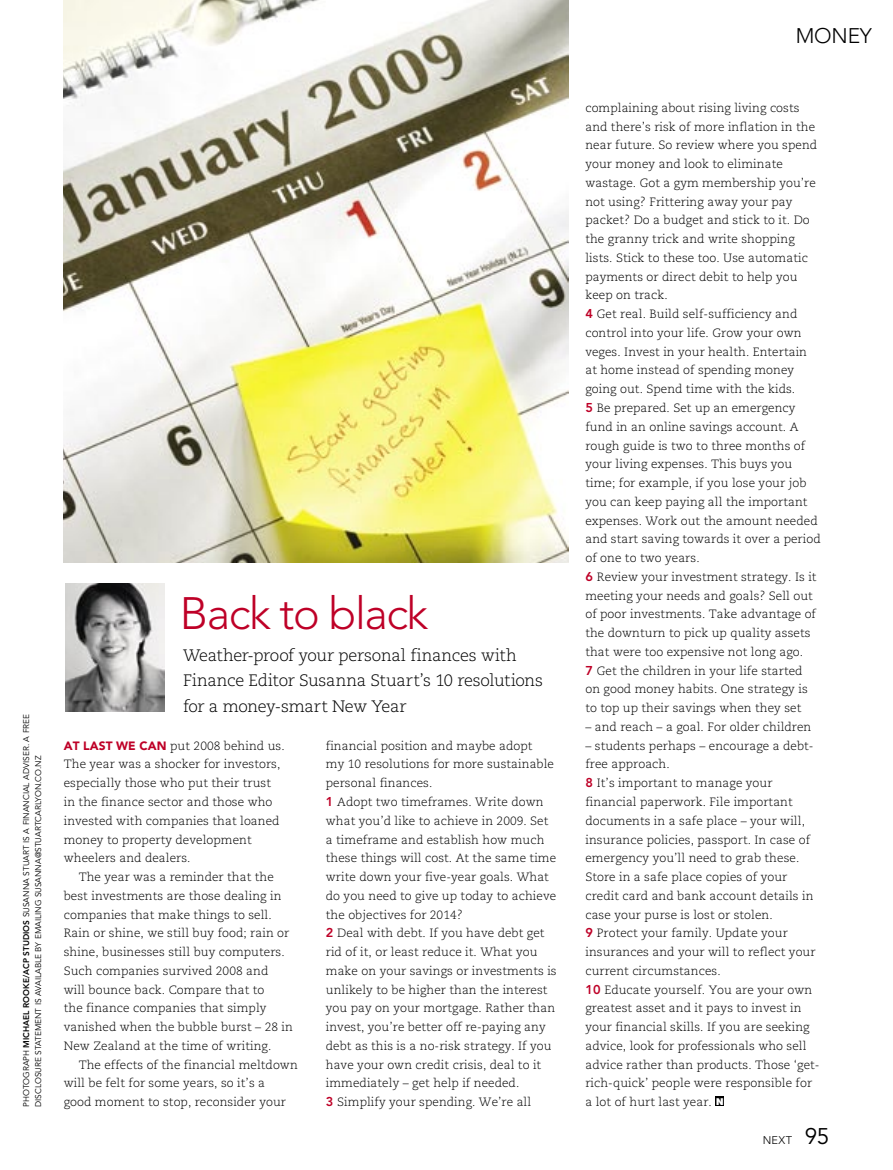
<style>
.page{position:relative;width:893px;height:1170px;background:#fff}
.page>*{position:absolute;margin:0;border:0;box-sizing:border-box;transform-origin:0 0}
.Author_head{font:300 45px "Avenir";letter-spacing:-.03em;color:#be0027}
.slug{font:300 21px "Avenir";letter-spacing:-.01em;color:#000}
.Intro{font:300 16.5px/25.5px "Caecilia";letter-spacing:-.015em;color:#000}
.Body_text_indent{font:300 12px/18.8px "Caecilia";letter-spacing:.005em;color:#000}
.t1{font:300 11.1px "Avenir";color:#000}
.t2{font:800 9px "Futura";color:#fff;scale:.95 1}
.gutter_credit{font:8.25px/12px "Avenir";color:#000}
.s1{font-weight:800}
.s2{font-family:"Avenir";font-weight:900;color:#be0027}
.s3{font-family:"Avenir";font-weight:800;font-size:12.75px;color:#be0027}
.s4{font-weight:400;font-size:22.5px}
</style>
<div class="page">
<img style="left:65px;top:583px;width:99px;height:128px">
<div style="left:715px;top:1096px;width:9px;height:9px;background:#000"></div>
<img style="left:64px;top:0;width:504px;height:562px">
<p class="gutter_credit" style="left:20px;top:1106px;width:394px;rotate:-90deg">PHOTOGRAPH <span class="s1">MICHAEL ROOKE/ACP STUDIOS</span> SUSANNA STUART IS A FINANCIAL ADVISER. A FREE<br>DISCLOSURE STATEMENT IS AVAILABLE BY EMAILING SUSANNA@STUARTCARLYON.CO.NZ</p>
<p class="Author_head" style="left:180px;top:586px;width:250px">Back to black</p>
<p class="Intro" style="left:183px;top:642px;width:362px">Weather-proof your personal finances with<br>Finance Editor Susanna Stuart’s 10 resolutions for a money-smart New Year</p>
<p class="Body_text_indent" style="left:64px;top:736px;width:222px"><span class="s2">AT LAST WE CAN</span> put 2008 behind us.<br>The year was a shocker for investors, especially those who put their trust in the finance sector and those who invested with companies that loaned money to property development wheelers and dealers.</p>
<p class="Body_text_indent" style="left:64px;top:867px;width:231px;text-indent:15px">The year was a reminder that the best investments are those dealing in companies that make things to sell.<br>Rain or shine, we still buy food; rain or shine, businesses still buy computers.<br>Such companies survived 2008 and<br>will bounce back. Compare that to<br>the finance companies that simply vanished when the bubble burst – 28 in New Zealand at the time of writing.</p>
<p class="Body_text_indent" style="left:64px;top:1055px;width:235px;text-indent:15px">The effects of the financial meltdown will be felt for some years, so it’s a<br>good moment to stop, reconsider your</p>
<p class="Body_text_indent" style="left:326px;top:736px;width:230px">financial position and maybe adopt<br>my 10 resolutions for more sustainable personal finances.</p>
<p class="Body_text_indent" style="left:326px;top:792px;width:232px"><span class="s3">1</span> Adopt two timeframes. Write down what you’d like to achieve in 2009. Set a timeframe and establish how much these things will cost. At the same time write down your five-year goals. What do you need to give up today to achieve the objectives for 2014?</p>
<p class="Body_text_indent" style="left:326px;top:924px;width:232px"><span class="s3">2</span> Deal with debt. If you have debt get rid of it, or least reduce it. What you make on your savings or investments is unlikely to be higher than the interest you pay on your mortgage. Rather than invest, you’re better off re-paying any debt as this is a no-risk strategy. If you have your own credit crisis, deal to it immediately – get help if needed.</p>
<p class="Body_text_indent" style="left:326px;top:1092px;width:207px"><span class="s3">3</span> Simplify your spending. We’re all</p>
<p class="slug" style="left:796px;top:23px;width:78px">MONEY</p>
<p class="Body_text_indent" style="left:585px;top:99px;width:233px">complaining about rising living costs and there’s risk of more inflation in the near future. So review where you spend your money and look to eliminate wastage. Got a gym membership you’re not using? Frittering away your pay packet? Do a budget and stick to it. Do the granny trick and write shopping lists. Stick to these too. Use automatic payments or direct debit to help you keep on track.</p>
<p class="Body_text_indent" style="left:585px;top:305px;width:223px"><span class="s3">4</span> Get real. Build self-sufficiency and control into your life. Grow your own veges. Invest in your health. Entertain at home instead of spending money going out. Spend time with the kids.</p>
<p class="Body_text_indent" style="left:585px;top:399px;width:237px"><span class="s3">5</span> Be prepared. Set up an emergency fund in an online savings account. A rough guide is two to three months of your living expenses. This buys you time; for example, if you lose your job you can keep paying all the important expenses. Work out the amount needed and start saving towards it over a period of one to two years.</p>
<p class="Body_text_indent" style="left:585px;top:567px;width:233px"><span class="s3">6</span> Review your investment strategy. Is it meeting your needs and goals? Sell out of poor investments. Take advantage of the downturn to pick up quality assets that were too expensive not long ago.</p>
<p class="Body_text_indent" style="left:585px;top:661px;width:224px"><span class="s3">7</span> Get the children in your life started on good money habits. One strategy is to top up their savings when they set</p>
<p class="Body_text_indent" style="left:585px;top:717px;width:227px">– and reach – a goal. For older children</p>
<p class="Body_text_indent" style="left:585px;top:736px;width:230px">– students perhaps – encourage a debt&shy;free approach.</p>
<p class="Body_text_indent" style="left:585px;top:774px;width:230px"><span class="s3">8</span> It’s important to manage your financial paperwork. File important documents in a safe place – your will, insurance policies, passport. In case of emergency you’ll need to grab these.<br>Store in a safe place copies of your credit card and bank account details in case your purse is lost or stolen.</p>
<p class="Body_text_indent" style="left:585px;top:924px;width:232px"><span class="s3">9</span> Protect your family. Update your insurances and your will to reflect your current circumstances.</p>
<p class="Body_text_indent" style="left:585px;top:980px;width:236px"><span class="s3">10</span> Educate yourself. You are your own greatest asset and it pays to invest in your financial skills. If you are seeking advice, look for professionals who sell advice rather than products. Those ‘get&shy;rich-quick’ people were responsible for a lot of hurt last year.</p>
<p class="t2" style="left:716px;top:1095px;width:9px">N</p>
<p class="t1" style="left:763px;top:1133px;width:68px">NEXT <span class="s4">95</span></p>
</div>
